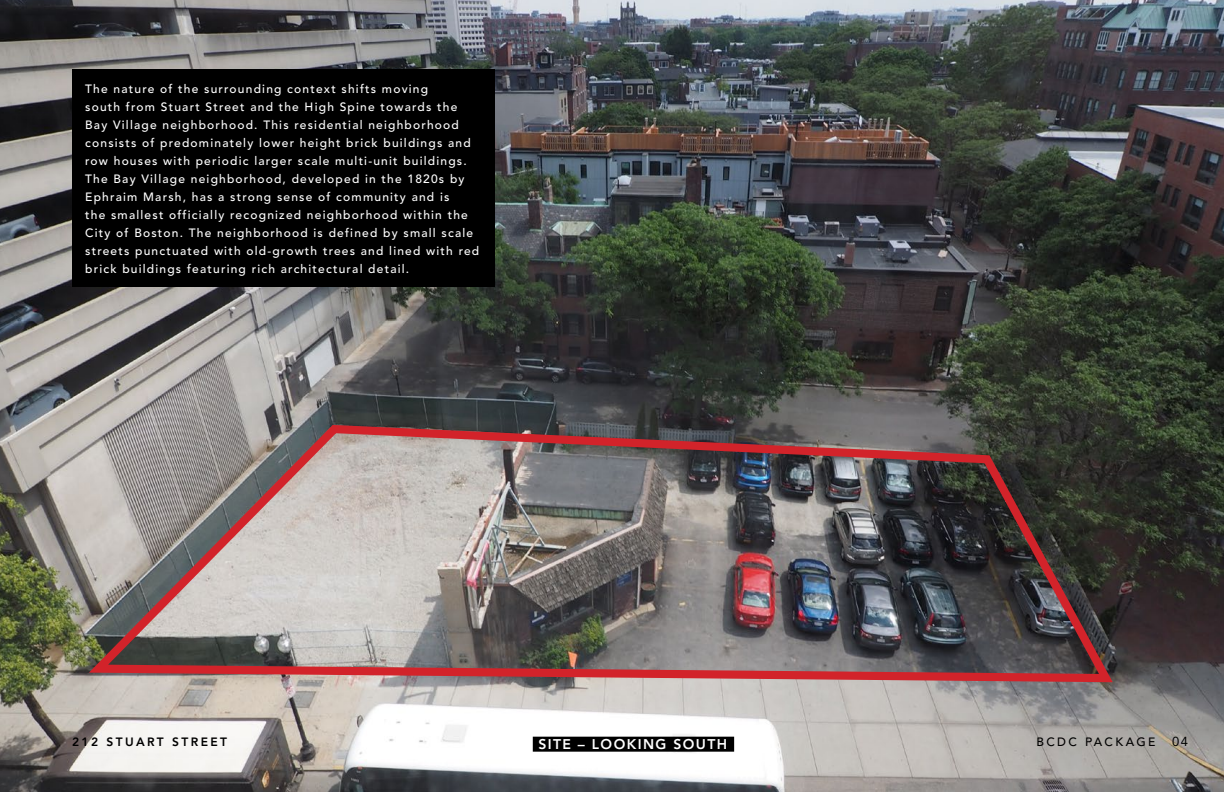
<style>
.page{position:relative;width:1224px;height:792px;background:#fff}
.page>*{position:absolute;margin:0;border:0;box-sizing:border-box;transform-origin:0 0}
.t1{font:800 14px "Avenir LT Std";letter-spacing:.1em;color:#fff}
.t2{font:13px "Avenir LT Std";color:#000}
.t3{font:500 12px/18px "Avenir LT Std";letter-spacing:.1em;color:#fff}
.t4{font:800 12px "Avenir LT Std";letter-spacing:.2em;color:#000}
.t5{font:500 12px "Avenir LT Std";letter-spacing:.2em;color:#000}
</style>
<div class="page">
<img style="left:0;top:0;width:1224px;height:792px">
<img style="left:79px;top:418px;width:1041px;height:268px">
<div style="left:533px;top:737px;width:201px;height:15px;background:#000"></div>
<div style="left:72px;top:70px;width:423px;height:217px;background:#000"></div>
<p class="t3" style="left:85px;top:80px;width:396px">The nature of the surrounding context shifts moving<br>south from Stuart Street and the High Spine towards the Bay Village neighborhood. This residential neighborhood consists of predominately lower height brick buildings and row houses with periodic larger scale multi-unit buildings.<br>The Bay Village neighborhood, developed in the 1820s by Ephraim Marsh, has a strong sense of community and is<br>the smallest officially recognized neighborhood within the City of Boston. The neighborhood is defined by small scale streets punctuated with old-growth trees and lined with red brick buildings featuring rich architectural detail.</p>
<p class="t4" style="left:72px;top:734px;width:157px">212 STUART STREET</p>
<p class="t1" style="left:538px;top:736px;width:190px">SITE – LOOKING SOUTH</p>
<p class="t5" style="left:1037px;top:735px;width:121px">BCDC PACKAGE</p>
<p class="t2" style="left:1172px;top:734px;width:17px">04</p>
</div>
